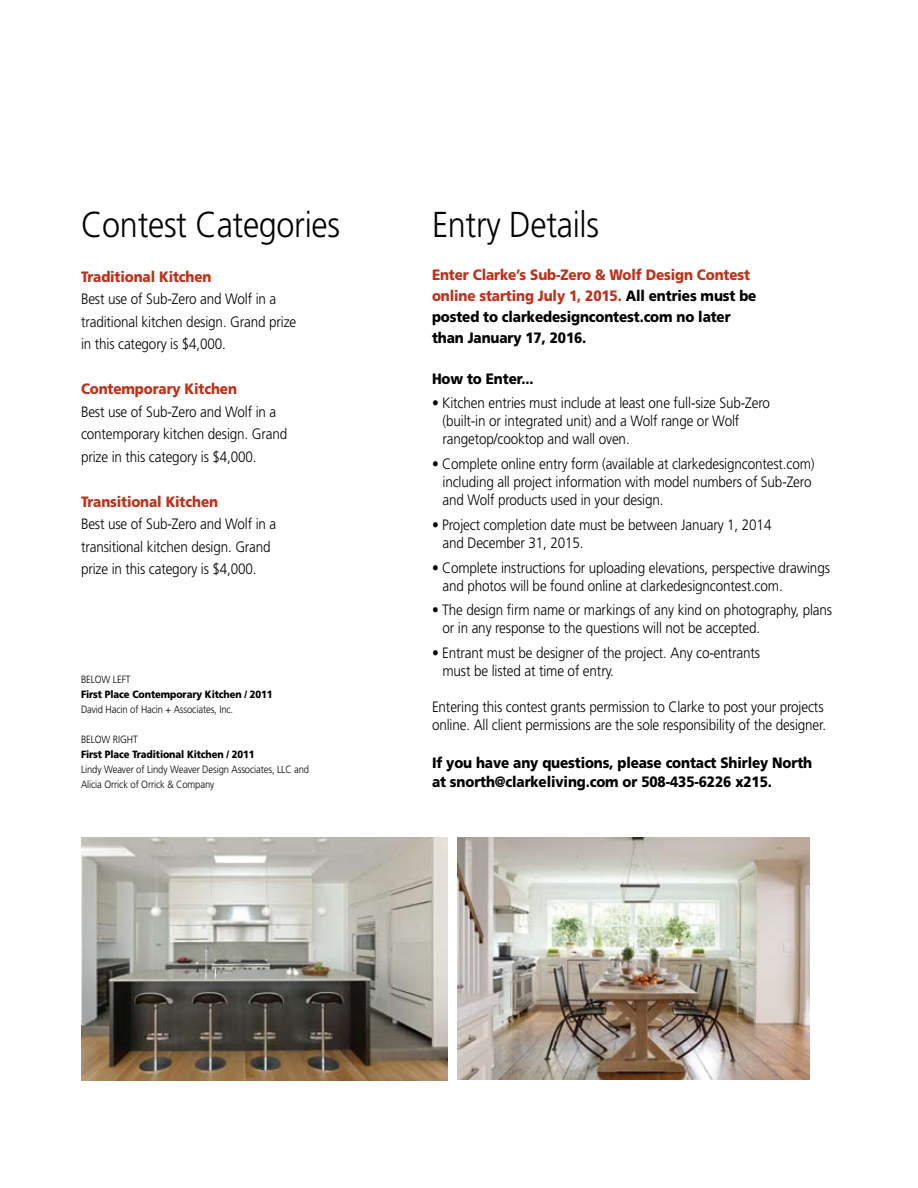
<style>
.page{position:relative;width:918px;height:1188px;background:#fff}
.page>*{position:absolute;margin:0;border:0;box-sizing:border-box;transform-origin:0 0}
.t1{font:300 36px "Frutiger";letter-spacing:-.01em;color:#000;scale:.9 1}
.t2{font:300 15px/18px "Frutiger";letter-spacing:-.01em;color:#000;scale:.9 1}
.t3{font:900 15px/21px "Frutiger";letter-spacing:-.01em;color:#000;scale:.9 1}
.t4{font:900 15px "Frutiger";letter-spacing:-.01em;color:#bf311a;scale:.9 1}
.t5{font:300 10.5px/15px "Frutiger";letter-spacing:-.01em;color:#000;scale:.9 1}
.t6{font:900 10.5px "Frutiger";letter-spacing:-.01em;color:#000;scale:.9 1}
.s1{color:#bf311a}
</style>
<div class="page">
<img style="left:81px;top:838px;width:367px;height:243px">
<img style="left:458px;top:837px;width:352px;height:243px">
<h1 class="t1" style="left:81px;top:204px;width:289px">Contest Categories</h1>
<p class="t4" style="left:81px;top:267px;width:147px">Traditional Kitchen</p>
<p class="t2" style="left:81px;top:288px;width:241px;line-height:22.5px">Best use of Sub-Zero and Wolf in a traditional kitchen design. Grand prize in this category is $4,000.</p>
<p class="t4" style="left:81px;top:380px;width:175px">Contemporary Kitchen</p>
<p class="t2" style="left:81px;top:400px;width:231px;line-height:22.5px">Best use of Sub-Zero and Wolf in a contemporary kitchen design. Grand prize in this category is $4,000.</p>
<p class="t4" style="left:81px;top:492px;width:154px">Transitional Kitchen</p>
<p class="t2" style="left:81px;top:513px;width:219px;line-height:22.5px">Best use of Sub-Zero and Wolf in a transitional kitchen design. Grand prize in this category is $4,000.</p>
<p class="t5" style="left:81px;top:672px;width:14px">below</p>
<p class="t5" style="left:113px;top:672px;width:21px">le ft</p>
<p class="t6" style="left:81px;top:688px;width:214px">First Place Contemporary Kitchen / 2011</p>
<p class="t5" style="left:81px;top:702px;width:171px">David Hacin of Hacin + Associates, Inc.</p>
<p class="t5" style="left:81px;top:732px;width:14px">below</p>
<p class="t5" style="left:113px;top:732px;width:29px">right</p>
<p class="t6" style="left:81px;top:748px;width:194px">First Place Traditional Kitchen / 2011</p>
<p class="t5" style="left:81px;top:762px;width:255px">Lindy Weaver of Lindy Weaver Design Associates, LLC and<br>Alicia Orrick of Orrick &amp; Company</p>
<h1 class="t1" style="left:432px;top:204px;width:187px">Entry Details</h1>
<p class="t3" style="left:432px;top:264px;width:362px"><span class="s1">Enter Clarke’s Sub-Zero &amp; Wolf Design Contest online starting July 1, 2015.</span> All entries must be posted to clarkedesigncontest.com no later than January 17, 2016.</p>
<p class="t3" style="left:432px;top:368px;width:114px">How to Enter...</p>
<p class="t2" style="left:443px;top:394px;width:365px;text-indent:-11px">• Kitchen entries must include at least one full-size Sub-Zero (built-in or integrated unit) and a Wolf range or Wolf rangetop/cooktop and wall oven.</p>
<p class="t2" style="left:443px;top:455px;width:415px;text-indent:-11px">• Complete online entry form (available at clarkedesigncontest.com) including all project information with model numbers of Sub-Zero and Wolf products used in your design.</p>
<p class="t2" style="left:443px;top:516px;width:367px;text-indent:-11px">• Project completion date must be between January 1, 2014 and December 31, 2015.</p>
<p class="t2" style="left:443px;top:559px;width:432px;text-indent:-11px">• Complete instructions for uploading elevations, perspective drawings and photos will be found online at clarkedesigncontest.com.</p>
<p class="t2" style="left:443px;top:601px;width:435px;text-indent:-11px">• The design firm name or markings of any kind on photography, plans or in any response to the questions will not be accepted.</p>
<p class="t2" style="left:443px;top:644px;width:354px;text-indent:-11px">• Entrant must be designer of the project. Any co-entrants must be listed at time of entry.</p>
<p class="t2" style="left:432px;top:698px;width:439px">Entering this contest grants permission to Clarke to post your projects online. All client permissions are the sole responsibility of the designer.</p>
<p class="t3" style="left:432px;top:752px;width:424px;line-height:19.5px">If you have any questions, please contact Shirley North at snorth@clarkeliving.com or 508-435-6226 x215.</p>
</div>
